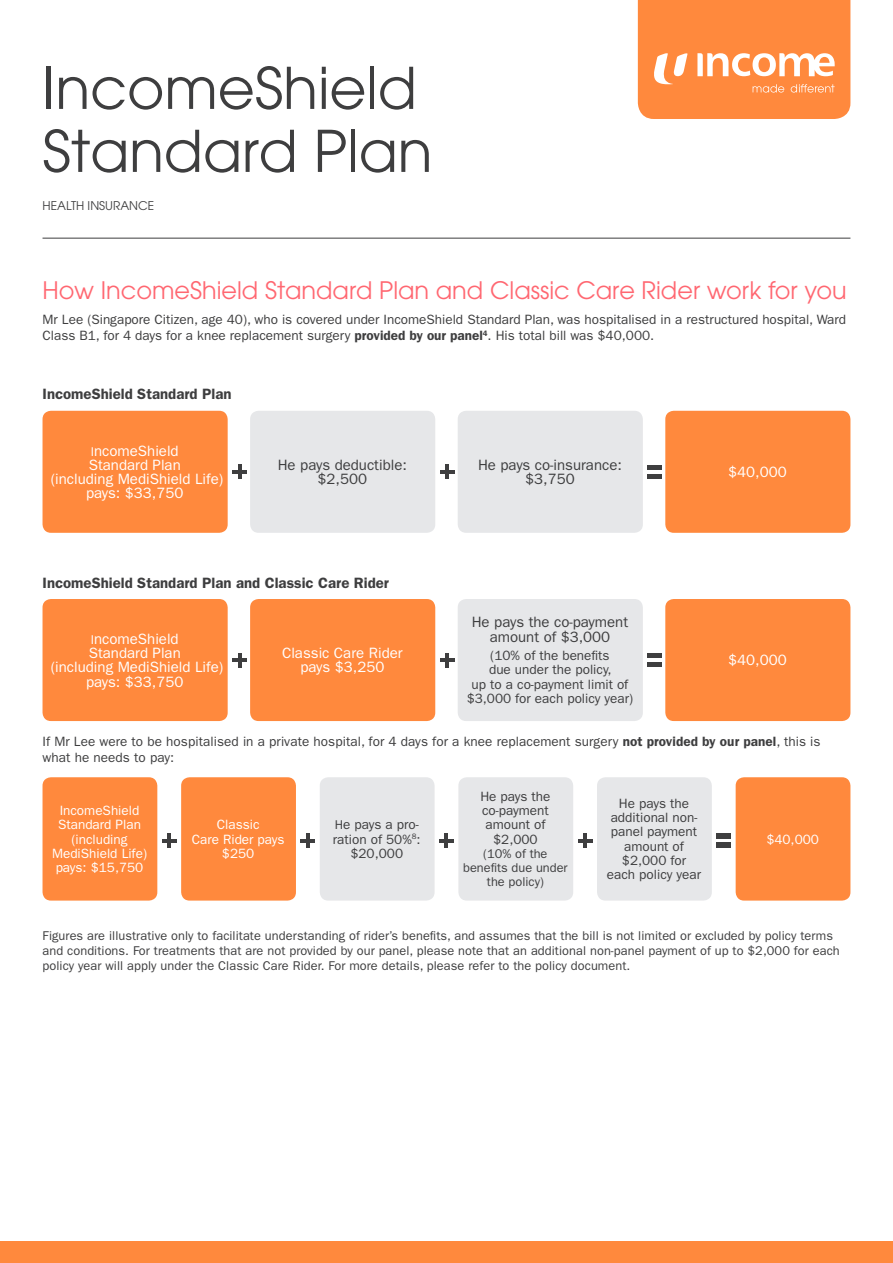
<style>
.page{position:relative;width:893px;height:1263px;background:#fff}
.page>*{position:absolute;margin:0;border:0;box-sizing:border-box;transform-origin:0 0}
.t1{font:57px/63px "Avant Garde";color:#3e3e3f}
.t2{font:24px "Avant Garde";color:#ff6771}
.t3{font:15px/14.2px "ITC Franklin Gothic Std";color:#fff;text-align:center}
.t4{font:15px/14.2px "ITC Franklin Gothic Std";color:#3e3e3f;text-align:center}
.t5{font:600 15px "ITC Franklin Gothic Std";color:#3e3e3f}
.t6{font:13.5px/14.2px "ITC Franklin Gothic Std";color:#3e3e3f;text-align:center}
.t7{font:13.5px/14.2px "ITC Franklin Gothic Std";color:#fff;text-align:center}
.t8{font:12.75px/14.2px "ITC Franklin Gothic Std";letter-spacing:.005em;color:#3e3e3f;text-align:center}
.t9{font:12px "Avant Garde";color:#3e3e3f}
.s1{font-weight:600}
.s2{font-size:12.75px}
</style>
<div class="page">
<div style="left:0;top:1242px;width:893px;height:21px;background:#ff893d"></div>
<hr style="left:43px;top:238px;width:807px;height:1px;background:#3e3e3f">
<svg style="left:638px;top:0;width:212px;height:119px;background:#ff944f"></svg>
<div style="left:665px;top:411px;width:185px;height:122px;background:#ff893d;border-radius:9px"></div>
<div style="left:43px;top:411px;width:185px;height:122px;background:#ff893d;border-radius:9px"></div>
<div style="left:250px;top:411px;width:185px;height:122px;background:#e6e7e9;border-radius:9px"></div>
<div style="left:458px;top:411px;width:185px;height:122px;background:#e6e7e9;border-radius:9px"></div>
<div style="left:647px;top:474px;width:14px;height:5px;background:#3e3e3f"></div>
<div style="left:647px;top:465px;width:14px;height:5px;background:#3e3e3f"></div>
<hr style="left:238px;top:465px;width:3px;height:14px;background:#3e3e3f">
<hr style="left:233px;top:470px;width:14px;height:3px;background:#3e3e3f">
<hr style="left:445px;top:465px;width:4px;height:14px;background:#3e3e3f">
<hr style="left:440px;top:470px;width:14px;height:3px;background:#3e3e3f">
<div style="left:665px;top:599px;width:185px;height:122px;background:#ff893d;border-radius:9px"></div>
<div style="left:43px;top:599px;width:185px;height:122px;background:#ff893d;border-radius:9px"></div>
<div style="left:250px;top:599px;width:185px;height:122px;background:#ff893d;border-radius:9px"></div>
<div style="left:458px;top:599px;width:185px;height:122px;background:#e6e7e9;border-radius:9px"></div>
<div style="left:647px;top:662px;width:14px;height:5px;background:#3e3e3f"></div>
<div style="left:647px;top:653px;width:14px;height:5px;background:#3e3e3f"></div>
<hr style="left:238px;top:653px;width:3px;height:14px;background:#3e3e3f">
<hr style="left:233px;top:658px;width:14px;height:4px;background:#3e3e3f">
<hr style="left:445px;top:653px;width:4px;height:14px;background:#3e3e3f">
<hr style="left:440px;top:658px;width:14px;height:4px;background:#3e3e3f">
<div style="left:43px;top:777px;width:114px;height:123px;background:#ff893d;border-radius:9px"></div>
<div style="left:181px;top:777px;width:115px;height:123px;background:#ff893d;border-radius:9px"></div>
<div style="left:736px;top:777px;width:114px;height:123px;background:#ff893d;border-radius:9px"></div>
<div style="left:320px;top:777px;width:115px;height:123px;background:#e6e7e9;border-radius:9px"></div>
<div style="left:458px;top:777px;width:115px;height:123px;background:#e6e7e9;border-radius:9px"></div>
<div style="left:597px;top:777px;width:115px;height:123px;background:#e6e7e9;border-radius:9px"></div>
<div style="left:717px;top:842px;width:14px;height:5px;background:#3e3e3f"></div>
<div style="left:717px;top:834px;width:14px;height:5px;background:#3e3e3f"></div>
<hr style="left:583px;top:833px;width:4px;height:15px;background:#3e3e3f">
<hr style="left:578px;top:839px;width:14px;height:3px;background:#3e3e3f">
<hr style="left:445px;top:833px;width:3px;height:15px;background:#3e3e3f">
<hr style="left:439px;top:839px;width:15px;height:3px;background:#3e3e3f">
<hr style="left:306px;top:833px;width:3px;height:15px;background:#3e3e3f">
<hr style="left:301px;top:839px;width:14px;height:3px;background:#3e3e3f">
<hr style="left:168px;top:833px;width:3px;height:15px;background:#3e3e3f">
<hr style="left:162px;top:839px;width:14px;height:3px;background:#3e3e3f">
<h1 class="t1" style="left:43px;top:57px;width:391px">IncomeShield<br>Standard Plan</h1>
<p class="t9" style="left:43px;top:198px;width:113px">HEALTH INSURANCE</p>
<h2 class="t2" style="left:43px;top:276px;width:806px">How IncomeShield Standard Plan and Classic Care Rider work for you</h2>
<p class="t6" style="left:43px;top:311px;width:805px;line-height:16.2px;text-align:left">Mr Lee (Singapore Citizen, age 40), who is covered under IncomeShield Standard Plan, was hospitalised in a restructured hospital, Ward<br>Class B1, for 4 days for a knee replacement surgery <span class="s1">provided by our panel</span><sup>4</sup>. His total bill was $40,000.</p>
<p class="t5" style="left:43px;top:385px;width:191px">IncomeShield Standard Plan</p>
<p class="t3" style="left:51px;top:443px;width:174px"><span class="s2">I</span>ncomeShield<br>Standard Plan<br>(including MediShield Life) pays: $33,750</p>
<p class="t4" style="left:278px;top:458px;width:131px">He pays deductible: $2,500</p>
<p class="t4" style="left:478px;top:458px;width:145px">He pays co-insurance: $3,750</p>
<p class="t5" style="left:43px;top:573px;width:348px">IncomeShield Standard Plan and Classic Care Rider</p>
<p class="t3" style="left:728px;top:465px;width:60px">$40,000</p>
<p class="t4" style="left:472px;top:615px;width:158px">He pays the co-payment amount of $3,000</p>
<p class="t6" style="left:467px;top:648px;width:168px">(10% of the benefits<br>due under the policy,<br>up to a co-payment limit of $3,000 for each policy year)</p>
<p class="t6" style="left:43px;top:733px;width:780px;line-height:16.2px;text-align:left">If Mr Lee were to be hospitalised in a private hospital, for 4 days for a knee replacement surgery <span class="s1">not provided by our panel</span>, this is what he needs to pay:</p>
<p class="t3" style="left:51px;top:632px;width:174px"><span class="s2">I</span>ncomeShield<br>Standard Plan<br>(including MediShield Life) pays: $33,750</p>
<p class="t3" style="left:282px;top:646px;width:122px">Classic Care Rider pays $3,250</p>
<p class="t3" style="left:728px;top:653px;width:60px">$40,000</p>
<p class="t7" style="left:52px;top:803px;width:97px">IncomeShield<br>Standard Plan (including<br>MediShield Life) pays: $15,750</p>
<p class="t7" style="left:192px;top:818px;width:94px">Classic<br>Care Rider pays $250</p>
<p class="t6" style="left:333px;top:818px;width:89px"><span class="s2">H</span>e pays a pro&shy;ration of 50%<sup>8</sup>: $20,000</p>
<p class="t6" style="left:480px;top:789px;width:72px">He pays the co-payment amount of $2,000</p>
<p class="t8" style="left:463px;top:846px;width:106px">(10% of the benefits due under the policy)</p>
<p class="t6" style="left:607px;top:796px;width:96px">He pays the additional non&shy;panel payment amount of $2,000 for each policy year</p>
<p class="t7" style="left:766px;top:832px;width:54px">$40,000</p>
<p class="t8" style="left:43px;top:928px;width:799px;line-height:15.3px;text-align:left">Figures are illustrative only to facilitate understanding of rider’s benefits, and assumes that the bill is not limited or excluded by policy terms and conditions. For treatments that are not provided by our panel, please note that an additional non-panel payment of up to $2,000 for each policy year will apply under the Classic Care Rider. For more details, please refer to the policy document.</p>
</div>
